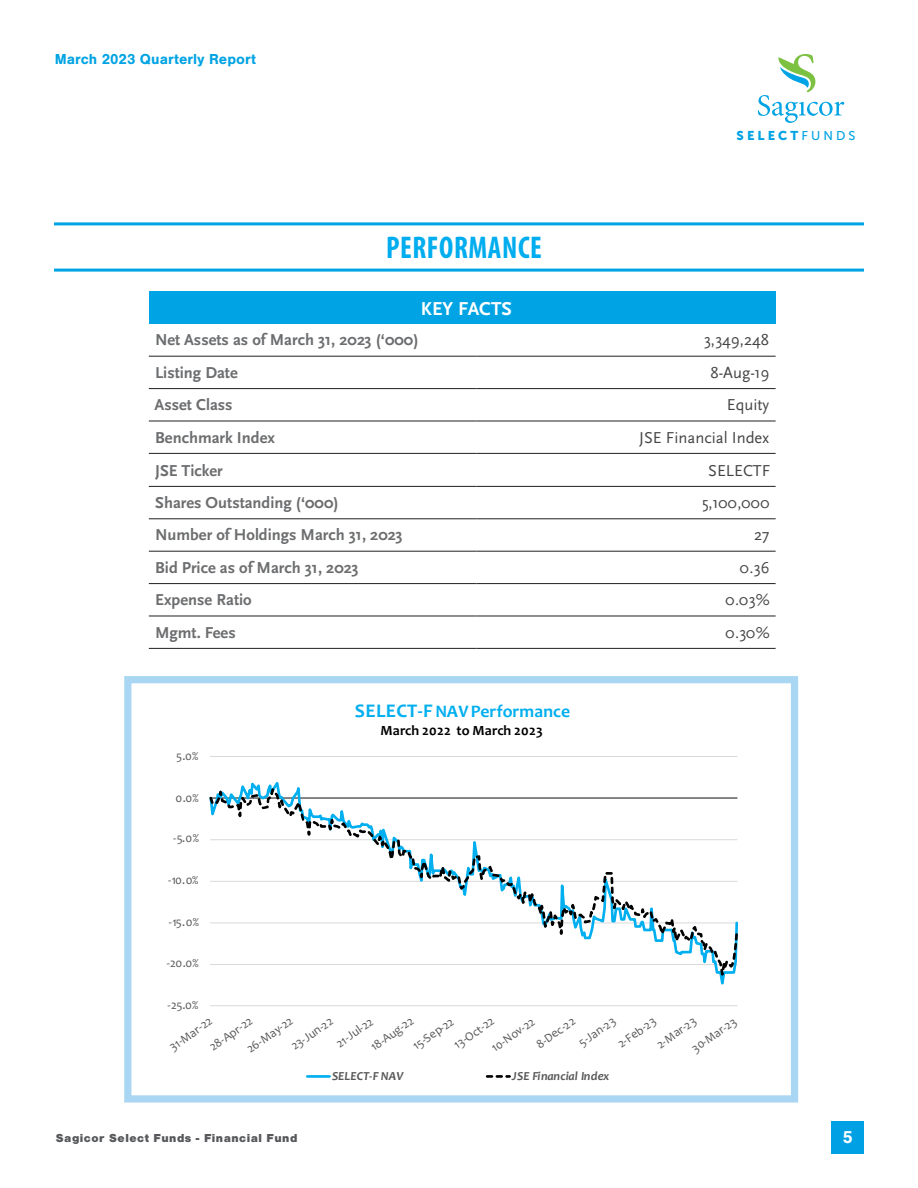
<style>
.page{position:relative;width:918px;height:1188px;background:#fff}
.page>*{position:absolute;margin:0;border:0;box-sizing:border-box;transform-origin:0 0}
.t1{font:700 condensed 31.5px "Myriad Pro";letter-spacing:.02em;color:#00adef;scale:.94 1}
.t2{font:700 19.5px "Scala Sans Pro";color:#fff}
.t3{font:700 18px "Nimbus San";color:#fff}
.t4{font:700 17.7px "Candara";letter-spacing:.005em;color:#00afef}
.t5{font:700 16.5px "Scala Sans Pro";color:#6c6d6f}
.t6{font:16.5px "Scala Sans Pro";color:#454547}
.t7{font:700 15px "Nimbus San";color:#00a3e3}
.t8{font:700 14.1px "Candara";letter-spacing:.01em;color:#000}
.t9{font:12.75px "Museo Sans 900";letter-spacing:.24em;color:#00a3e3}
.t10{font:12.45px "Candara";letter-spacing:-.05em;color:#585858}
.t11{font:italic 700 12.45px "Candara";letter-spacing:-.005em;color:#585858}
.t12{font:900 12px "Nimbus San";letter-spacing:.04em;color:#57585b}
.s1{font-family:"Museo Sans 500"}
.s2{font-size:19.5px}
</style>
<div class="page">
<div style="left:832px;top:1121px;width:32px;height:33px;background:#00a1e4"></div>
<svg style="left:758px;top:54px;width:86px;height:69px"></svg>
<hr style="left:54px;top:269px;width:810px;height:3px;background:#00a3e3">
<hr style="left:54px;top:222px;width:810px;height:3px;background:#00a3e3">
<div style="left:124px;top:676px;width:674px;height:427px;border:7px solid #a8d6f3"></div>
<div style="left:149px;top:291px;width:627px;height:33px;background:#00a3e3"></div>
<hr style="left:149px;top:356px;width:328px;height:1px;background:#221f20">
<hr style="left:477px;top:356px;width:299px;height:1px;background:#221f20">
<hr style="left:149px;top:388px;width:328px;height:1px;background:#221f20">
<hr style="left:477px;top:388px;width:299px;height:1px;background:#221f20">
<hr style="left:149px;top:421px;width:328px;height:1px;background:#221f20">
<hr style="left:477px;top:421px;width:299px;height:1px;background:#221f20">
<hr style="left:149px;top:453px;width:328px;height:1px;background:#221f20">
<hr style="left:477px;top:453px;width:299px;height:1px;background:#221f20">
<hr style="left:149px;top:486px;width:328px;height:1px;background:#221f20">
<hr style="left:477px;top:486px;width:299px;height:1px;background:#221f20">
<hr style="left:149px;top:519px;width:328px;height:1px;background:#221f20">
<hr style="left:477px;top:519px;width:299px;height:1px;background:#221f20">
<hr style="left:149px;top:551px;width:328px;height:1px;background:#221f20">
<hr style="left:477px;top:551px;width:299px;height:1px;background:#221f20">
<hr style="left:149px;top:583px;width:328px;height:1px;background:#221f20">
<hr style="left:477px;top:583px;width:299px;height:1px;background:#221f20">
<hr style="left:149px;top:616px;width:328px;height:1px;background:#221f20">
<hr style="left:477px;top:616px;width:299px;height:1px;background:#221f20">
<hr style="left:149px;top:648px;width:328px;height:1px;background:#221f20">
<hr style="left:477px;top:648px;width:299px;height:1px;background:#221f20">
<svg style="left:209px;top:756px;width:529px;height:322px"></svg>
<p class="t7" style="left:55px;top:54px;width:203px">March 2023 Quarterly Report</p>
<h1 class="t1" style="left:386px;top:229px;width:167px">PERFORMANCE</h1>
<p class="t2" style="left:421px;top:300px;width:93px">KEY FACTS</p>
<p class="t9" style="left:737px;top:128px;width:120px">SELECT<span class="s1">FUNDS</span></p>
<p class="t5" style="left:155px;top:333px;width:265px">Net Assets as of March 31, 2023 (‘000)</p>
<p class="t6" style="left:704px;top:333px;width:67px">3,349,248</p>
<p class="t5" style="left:155px;top:366px;width:84px">Listing Date</p>
<p class="t6" style="left:711px;top:366px;width:61px">8-Aug-19</p>
<p class="t5" style="left:155px;top:398px;width:80px">Asset Class</p>
<p class="t6" style="left:727px;top:398px;width:44px">Equity</p>
<p class="t5" style="left:155px;top:430px;width:121px">Benchmark Index</p>
<p class="t6" style="left:639px;top:430px;width:131px">JSE Financial Index</p>
<p class="t5" style="left:155px;top:463px;width:69px">JSE Ticker</p>
<p class="t6" style="left:708px;top:463px;width:64px">SELECTF</p>
<p class="t5" style="left:155px;top:496px;width:185px">Shares Outstanding (‘000)</p>
<p class="t6" style="left:702px;top:496px;width:69px">5,100,000</p>
<p class="t5" style="left:155px;top:528px;width:249px">Number of Holdings March 31, 2023</p>
<p class="t6" style="left:754px;top:528px;width:17px">27</p>
<p class="t5" style="left:155px;top:561px;width:205px">Bid Price as of March 31, 2023</p>
<p class="t6" style="left:740px;top:561px;width:31px">0.36</p>
<p class="t5" style="left:155px;top:593px;width:98px">Expense Ratio</p>
<p class="t6" style="left:726px;top:593px;width:46px">0.03%</p>
<p class="t5" style="left:155px;top:625px;width:82px">Mgmt. Fees</p>
<p class="t6" style="left:726px;top:625px;width:46px">0.30%</p>
<p class="t10" style="left:176px;top:748px;width:24px">5.0%</p>
<p class="t10" style="left:176px;top:790px;width:25px">0.0%</p>
<p class="t10" style="left:173px;top:831px;width:27px">-5.0%</p>
<p class="t10" style="left:168px;top:872px;width:32px">-10.0%</p>
<p class="t10" style="left:169px;top:914px;width:32px">-15.0%</p>
<p class="t10" style="left:167px;top:955px;width:33px">-20.0%</p>
<p class="t10" style="left:167px;top:997px;width:33px">-25.0%</p>
<p class="t4" style="left:355px;top:700px;width:217px"><span class="s2">SELECT-F</span>NAV Performance</p>
<p class="t8" style="left:381px;top:722px;width:164px">March 2022 to March 2023</p>
<p class="t10" style="left:367px;top:1042px;width:51px;rotate:-35deg">18-Aug-22</p>
<p class="t10" style="left:409px;top:1041px;width:49px;rotate:-35deg">15-Sep-22</p>
<p class="t10" style="left:450px;top:1040px;width:48px;rotate:-35deg">13-Oct-22</p>
<p class="t10" style="left:488px;top:1042px;width:51px;rotate:-35deg">10-Nov-22</p>
<p class="t10" style="left:533px;top:1039px;width:46px;rotate:-35deg">8-Dec-22</p>
<p class="t10" style="left:575px;top:1037px;width:44px;rotate:-35deg">5-Jan-23</p>
<p class="t10" style="left:615px;top:1038px;width:45px;rotate:-35deg">2-Feb-23</p>
<p class="t10" style="left:654px;top:1039px;width:46px;rotate:-35deg">2-Mar-23</p>
<p class="t10" style="left:244px;top:1043px;width:54px;rotate:-35deg">26-May-22</p>
<p class="t10" style="left:288px;top:1041px;width:50px;rotate:-35deg">23-Jun-22</p>
<p class="t10" style="left:333px;top:1038px;width:44px;rotate:-35deg">21-Jul-22</p>
<p class="t10" style="left:206px;top:1042px;width:51px;rotate:-35deg">28-Apr-22</p>
<p class="t10" style="left:166px;top:1042px;width:51px;rotate:-35deg">31-Mar-22</p>
<p class="t10" style="left:688px;top:1043px;width:54px;rotate:-35deg">30-Mar-23</p>
<p class="t11" style="left:332px;top:1068px;width:73px">SELECT-F NAV</p>
<p class="t11" style="left:512px;top:1068px;width:99px">JSE Financial Index</p>
<p class="t12" style="left:56px;top:1134px;width:243px">Sagicor Select Funds - Financial Fund</p>
<p class="t3" style="left:842px;top:1127px;width:12px">5</p>
</div>
